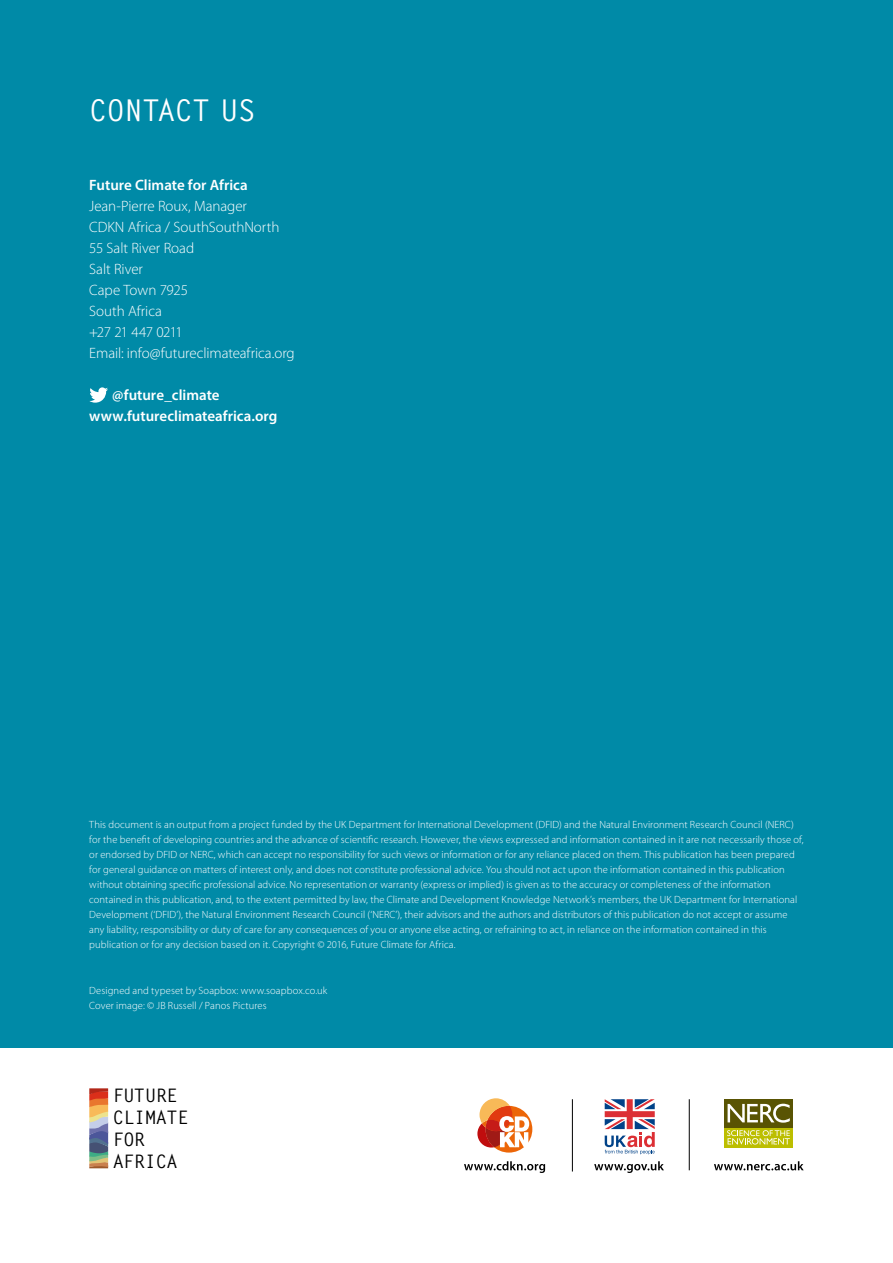
<style>
.page{position:relative;width:893px;height:1263px;background:#fff}
.page>*{position:absolute;margin:0;border:0;box-sizing:border-box;transform-origin:0 0}
.t1{font:700 30px "Letter Gothic Std";letter-spacing:-.02em;color:#fff}
.t2{font:700 18.6px/22px "Letter Gothic Std";letter-spacing:-.02em;color:#000}
.t3{font:300 15px/21px "Myriad Pro";letter-spacing:-.005em;color:#fff}
.t4{font:600 15px/21px "Myriad Pro";color:#fff}
.t5{font:300 10.5px/15px "Myriad Pro";letter-spacing:.01em;color:#fff}
</style>
<div class="page">
<div style="left:0;top:0;width:893px;height:1048px;background:#008aa7"></div>
<svg style="left:605px;top:1099px;width:50px;height:55px"></svg>
<svg style="left:486px;top:1106px;width:46px;height:46px"></svg>
<svg style="left:477px;top:1098px;width:52px;height:49px"></svg>
<div style="left:724px;top:1099px;width:69px;height:29px;background:#595403"></div>
<div style="left:724px;top:1128px;width:69px;height:19px;background:#bcbe00"></div>
<svg style="left:727px;top:1130px;width:63px;height:14px"></svg>
<svg style="left:728px;top:1104px;width:62px;height:19px"></svg>
<hr style="left:689px;top:1099px;width:1px;height:71px;background:#000">
<hr style="left:572px;top:1099px;width:1px;height:72px;background:#000">
<svg style="left:464px;top:1161px;width:81px;height:12px"></svg>
<svg style="left:594px;top:1161px;width:70px;height:12px"></svg>
<svg style="left:714px;top:1161px;width:90px;height:9px"></svg>
<svg style="left:89px;top:387px;width:19px;height:16px"></svg>
<svg style="left:89px;top:1088px;width:19px;height:80px;background:#a48676"></svg>
<h1 class="t1" style="left:89px;top:92px;width:168px">CONTACT US</h1>
<h3 class="t4" style="left:89px;top:174px;width:160px">Future Climate for Africa</h3>
<h3 class="t3" style="left:89px;top:195px;width:207px">Jean-Pierre Roux, Manager<br>CDKN Africa / SouthSouthNorth<br>55 Salt River Road<br>Salt River<br>Cape Town 7925<br>South Africa<br>+27 21 447 0211<br>Email: info@futureclimateafrica.org</h3>
<h3 class="t4" style="left:89px;top:384px;width:190px;text-indent:23px">@future_climate www.futureclimateafrica.org</h3>
<p class="t5" style="left:89px;top:817px;width:716px">This document is an output from a project funded by the UK Department for International Development (DFID) and the Natural Environment Research Council (NERC) for the benefit of developing countries and the advance of scientific research. However, the views expressed and information contained in it are not necessarily those of, or endorsed by DFID or NERC, which can accept no responsibility for such views or information or for any reliance placed on them. This publication has been prepared for general guidance on matters of interest only, and does not constitute professional advice. You should not act upon the information contained in this publication without obtaining specific professional advice. No representation or warranty (express or implied) is given as to the accuracy or completeness of the information contained in this publication, and, to the extent permitted by law, the Climate and Development Knowledge Network’s members, the UK Department for International Development (‘DFID’), the Natural Environment Research Council (‘NERC’), their advisors and the authors and distributors of this publication do not accept or assume any liability, responsibility or duty of care for any consequences of you or anyone else acting, or refraining to act, in reliance on the information contained in this publication or for any decision based on it. Copyright © 2016, Future Climate for Africa.</p>
<p class="t5" style="left:89px;top:983px;width:240px">Designed and typeset by Soapbox: www.soapbox.co.uk<br>Cover image: © JB Russell / Panos Pictures</p>
<h2 class="t2" style="left:113px;top:1085px;width:77px">FUTURE<br>CLIMATE<br>FOR<br>AFRICA</h2>
</div>
